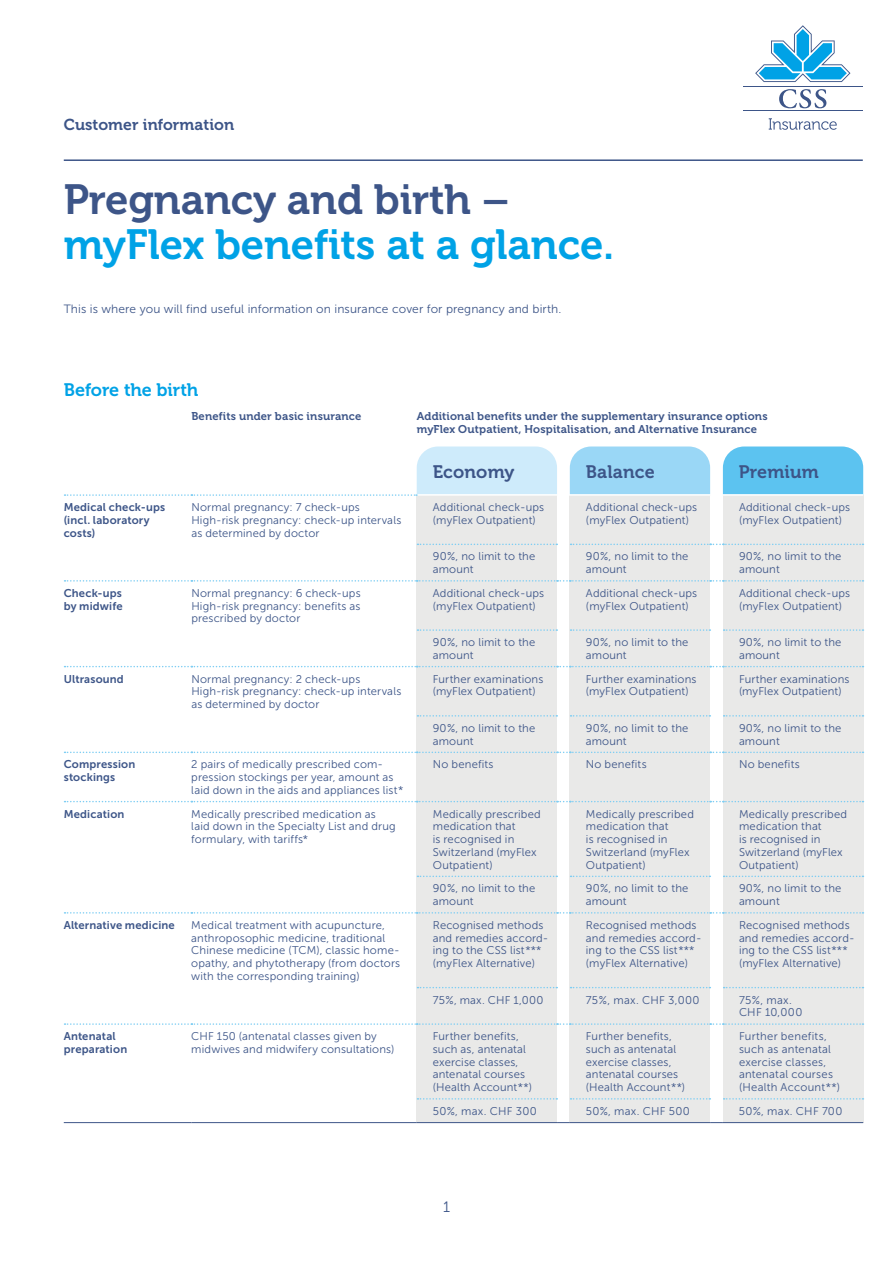
<style>
.page{position:relative;width:893px;height:1263px;background:#fff}
.page>*{position:absolute;margin:0;border:0;box-sizing:border-box;transform-origin:0 0}
.t1{font:42px "Museo 700";letter-spacing:-.005em;color:#00a2e6}
.t2{font:42px "Museo 700";letter-spacing:-.005em;color:#3d5588}
.t3{font:18px "Museo 700";letter-spacing:.01em;color:#3d5588}
.t4{font:18px "Museo 700";letter-spacing:-.005em;color:#00a2e6}
.t5{font:15.75px "Museo 700";letter-spacing:.005em;color:#3d5588}
.t6{font:15px "Museo Sans 300";color:#3d5588}
.t7{font:12px "Museo Sans 300";letter-spacing:.01em;color:#3d5588}
.t8{font:11.25px/12.8px "Museo Sans 300";letter-spacing:.01em;color:#3d5588}
.t9{font:11.25px/12.8px "Museo 700";letter-spacing:.015em;color:#3d5588}
.t10{font:11.25px/12.8px "Museo Sans 700";letter-spacing:.015em;color:#3d5588}
</style>
<div class="page">
<div style="left:723px;top:446px;width:140px;height:48px;background:#5cc3f0"></div>
<div style="left:570px;top:446px;width:140px;height:48px;background:#9ad7f6"></div>
<div style="left:417px;top:495px;width:140px;height:628px;background:#e9e9e8"></div>
<div style="left:570px;top:495px;width:140px;height:628px;background:#e9e9e8"></div>
<div style="left:723px;top:495px;width:140px;height:628px;background:#e9e9e8"></div>
<hr style="left:68px;top:494px;width:795px;height:2px;background:#fff">
<svg style="left:65px;top:446px;width:492px;height:50px"></svg>
<svg style="left:417px;top:544px;width:140px;height:1px"></svg>
<svg style="left:571px;top:544px;width:292px;height:1px"></svg>
<svg style="left:417px;top:629px;width:140px;height:2px"></svg>
<svg style="left:571px;top:629px;width:139px;height:2px"></svg>
<svg style="left:65px;top:580px;width:798px;height:2px"></svg>
<svg style="left:724px;top:629px;width:139px;height:2px"></svg>
<svg style="left:65px;top:666px;width:798px;height:1px"></svg>
<svg style="left:417px;top:715px;width:140px;height:2px"></svg>
<svg style="left:571px;top:715px;width:139px;height:2px"></svg>
<svg style="left:724px;top:715px;width:139px;height:2px"></svg>
<svg style="left:65px;top:752px;width:798px;height:1px"></svg>
<svg style="left:65px;top:801px;width:798px;height:1px"></svg>
<svg style="left:417px;top:875px;width:140px;height:2px"></svg>
<svg style="left:571px;top:875px;width:139px;height:2px"></svg>
<svg style="left:724px;top:875px;width:139px;height:2px"></svg>
<svg style="left:65px;top:912px;width:798px;height:1px"></svg>
<svg style="left:417px;top:987px;width:140px;height:1px"></svg>
<svg style="left:571px;top:987px;width:139px;height:1px"></svg>
<svg style="left:724px;top:987px;width:139px;height:1px"></svg>
<svg style="left:65px;top:1023px;width:798px;height:2px"></svg>
<svg style="left:417px;top:1098px;width:140px;height:1px"></svg>
<svg style="left:571px;top:1098px;width:139px;height:1px"></svg>
<svg style="left:724px;top:1098px;width:139px;height:1px"></svg>
<hr style="left:64px;top:1122px;width:127px;height:1px;background:#3d5588">
<hr style="left:191px;top:1122px;width:226px;height:1px;background:#3d5588">
<hr style="left:417px;top:1122px;width:140px;height:1px;background:#3d5588">
<svg style="left:557px;top:1122px;width:13px;height:1px"></svg>
<hr style="left:570px;top:1122px;width:140px;height:1px;background:#3d5588">
<svg style="left:710px;top:1122px;width:13px;height:1px"></svg>
<hr style="left:723px;top:1122px;width:140px;height:1px;background:#3d5588">
<hr style="left:743px;top:110px;width:119px;height:1px;background:#3d5588">
<hr style="left:743px;top:86px;width:119px;height:1px;background:#3d5588">
<svg style="left:755px;top:25px;width:95px;height:57px"></svg>
<svg style="left:779px;top:89px;width:47px;height:19px"></svg>
<svg style="left:769px;top:118px;width:68px;height:12px"></svg>
<hr style="left:64px;top:159px;width:799px;height:2px;background:#3d5588">
<h3 class="t5" style="left:64px;top:116px;width:172px">Customer information</h3>
<h1 class="t2" style="left:64px;top:176px;width:447px">Pregnancy and birth –</h1>
<h1 class="t1" style="left:64px;top:221px;width:552px">myFlex benefits at a glance.</h1>
<p class="t7" style="left:64px;top:302px;width:499px">This is where you will find useful information on insurance cover for pregnancy and birth.</p>
<h2 class="t4" style="left:64px;top:380px;width:136px">Before the birth</h2>
<p class="t9" style="left:191px;top:410px;width:172px">Benefits under basic insurance</p>
<p class="t9" style="left:417px;top:410px;width:352px">Additional benefits under the supplementary insurance options myFlex Outpatient, Hospitalisation, and Alternative Insurance</p>
<h2 class="t3" style="left:433px;top:462px;width:83px">Economy</h2>
<h2 class="t3" style="left:586px;top:462px;width:71px">Balance</h2>
<h2 class="t3" style="left:739px;top:462px;width:81px">Premium</h2>
<p class="t10" style="left:64px;top:501px;width:103px">Medical check-ups (incl. laboratory costs)</p>
<p class="t8" style="left:191px;top:501px;width:212px">Normal pregnancy: 7 check-ups<br>High-risk pregnancy: check-up intervals as determined by doctor</p>
<p class="t8" style="left:433px;top:501px;width:113px">Additional check-ups (myFlex Outpatient)</p>
<p class="t8" style="left:586px;top:501px;width:113px">Additional check-ups (myFlex Outpatient)</p>
<p class="t8" style="left:739px;top:501px;width:113px">Additional check-ups (myFlex Outpatient)</p>
<p class="t8" style="left:433px;top:550px;width:104px">90%, no limit to the amount</p>
<p class="t8" style="left:586px;top:550px;width:104px">90%, no limit to the amount</p>
<p class="t8" style="left:739px;top:550px;width:104px">90%, no limit to the amount</p>
<p class="t10" style="left:64px;top:587px;width:60px">Check-ups by midwife</p>
<p class="t8" style="left:191px;top:587px;width:171px;text-align:justify">Normal pregnancy: 6 check-ups High-risk pregnancy: benefits as prescribed by doctor</p>
<p class="t8" style="left:433px;top:587px;width:113px">Additional check-ups (myFlex Outpatient)</p>
<p class="t8" style="left:586px;top:587px;width:113px">Additional check-ups (myFlex Outpatient)</p>
<p class="t8" style="left:739px;top:587px;width:113px">Additional check-ups (myFlex Outpatient)</p>
<p class="t8" style="left:433px;top:636px;width:104px">90%, no limit to the amount</p>
<p class="t8" style="left:586px;top:636px;width:104px">90%, no limit to the amount</p>
<p class="t8" style="left:739px;top:636px;width:104px">90%, no limit to the amount</p>
<p class="t10" style="left:64px;top:672px;width:62px">Ultrasound</p>
<p class="t8" style="left:191px;top:672px;width:212px">Normal pregnancy: 2 check-ups<br>High-risk pregnancy: check-up intervals as determined by doctor</p>
<p class="t8" style="left:433px;top:672px;width:112px">Further examinations (myFlex Outpatient)</p>
<p class="t8" style="left:586px;top:672px;width:112px">Further examinations (myFlex Outpatient)</p>
<p class="t8" style="left:739px;top:672px;width:112px">Further examinations (myFlex Outpatient)</p>
<p class="t8" style="left:433px;top:722px;width:104px">90%, no limit to the amount</p>
<p class="t8" style="left:586px;top:722px;width:104px">90%, no limit to the amount</p>
<p class="t8" style="left:739px;top:722px;width:104px">90%, no limit to the amount</p>
<p class="t10" style="left:64px;top:758px;width:73px">Compression stockings</p>
<p class="t8" style="left:191px;top:758px;width:213px">2 pairs of medically prescribed com&shy;pression stockings per year, amount as laid down in the aids and appliances list*</p>
<p class="t8" style="left:433px;top:758px;width:62px">No benefits</p>
<p class="t8" style="left:586px;top:758px;width:62px">No benefits</p>
<p class="t8" style="left:739px;top:758px;width:62px">No benefits</p>
<p class="t10" style="left:64px;top:807px;width:62px">Medication</p>
<p class="t8" style="left:191px;top:807px;width:206px">Medically prescribed medication as laid down in the Specialty List and drug formulary, with tariffs*</p>
<p class="t8" style="left:433px;top:807px;width:110px">Medically prescribed medication that<br>is recognised in<br>Switzerland (myFlex<br>Outpatient)</p>
<p class="t8" style="left:586px;top:807px;width:110px">Medically prescribed medication that<br>is recognised in<br>Switzerland (myFlex<br>Outpatient)</p>
<p class="t8" style="left:739px;top:807px;width:110px">Medically prescribed medication that<br>is recognised in<br>Switzerland (myFlex<br>Outpatient)</p>
<p class="t8" style="left:433px;top:882px;width:104px">90%, no limit to the amount</p>
<p class="t8" style="left:586px;top:882px;width:104px">90%, no limit to the amount</p>
<p class="t8" style="left:739px;top:882px;width:104px">90%, no limit to the amount</p>
<p class="t10" style="left:64px;top:918px;width:113px">Alternative medicine</p>
<p class="t8" style="left:191px;top:919px;width:210px">Medical treatment with acupuncture, anthroposophic medicine, traditional Chinese medicine (TCM), classic home&shy;opathy, and phytotherapy (from doctors with the corresponding training)</p>
<p class="t8" style="left:433px;top:919px;width:117px">Recognised methods and remedies accord&shy;ing to the CSS list*** (myFlex Alternative)</p>
<p class="t8" style="left:586px;top:919px;width:117px">Recognised methods and remedies accord&shy;ing to the CSS list*** (myFlex Alternative)</p>
<p class="t8" style="left:739px;top:919px;width:117px">Recognised methods and remedies accord&shy;ing to the CSS list*** (myFlex Alternative)</p>
<p class="t8" style="left:433px;top:993px;width:112px">75%, max. CHF 1,000</p>
<p class="t8" style="left:586px;top:993px;width:115px">75%, max. CHF 3,000</p>
<p class="t8" style="left:739px;top:993px;width:65px">75%, max.<br>CHF 10,000</p>
<p class="t10" style="left:64px;top:1030px;width:65px">Antenatal preparation</p>
<p class="t8" style="left:191px;top:1030px;width:205px">CHF 150 (antenatal classes given by midwives and midwifery consultations)</p>
<p class="t8" style="left:433px;top:1030px;width:101px">Further benefits, such as, antenatal exercise classes, antenatal courses (Health Account**)</p>
<p class="t8" style="left:586px;top:1030px;width:101px">Further benefits, such as antenatal exercise classes, antenatal courses (Health Account**)</p>
<p class="t8" style="left:739px;top:1030px;width:103px">Further benefits, such as antenatal exercise classes, antenatal courses (Health Account**)</p>
<p class="t8" style="left:433px;top:1104px;width:106px">50%, max. CHF 300</p>
<p class="t8" style="left:586px;top:1104px;width:105px">50%, max. CHF 500</p>
<p class="t8" style="left:739px;top:1104px;width:105px">50%, max. CHF 700</p>
<h3 class="t6" style="left:443px;top:1198px;width:8px">1</h3>
</div>
